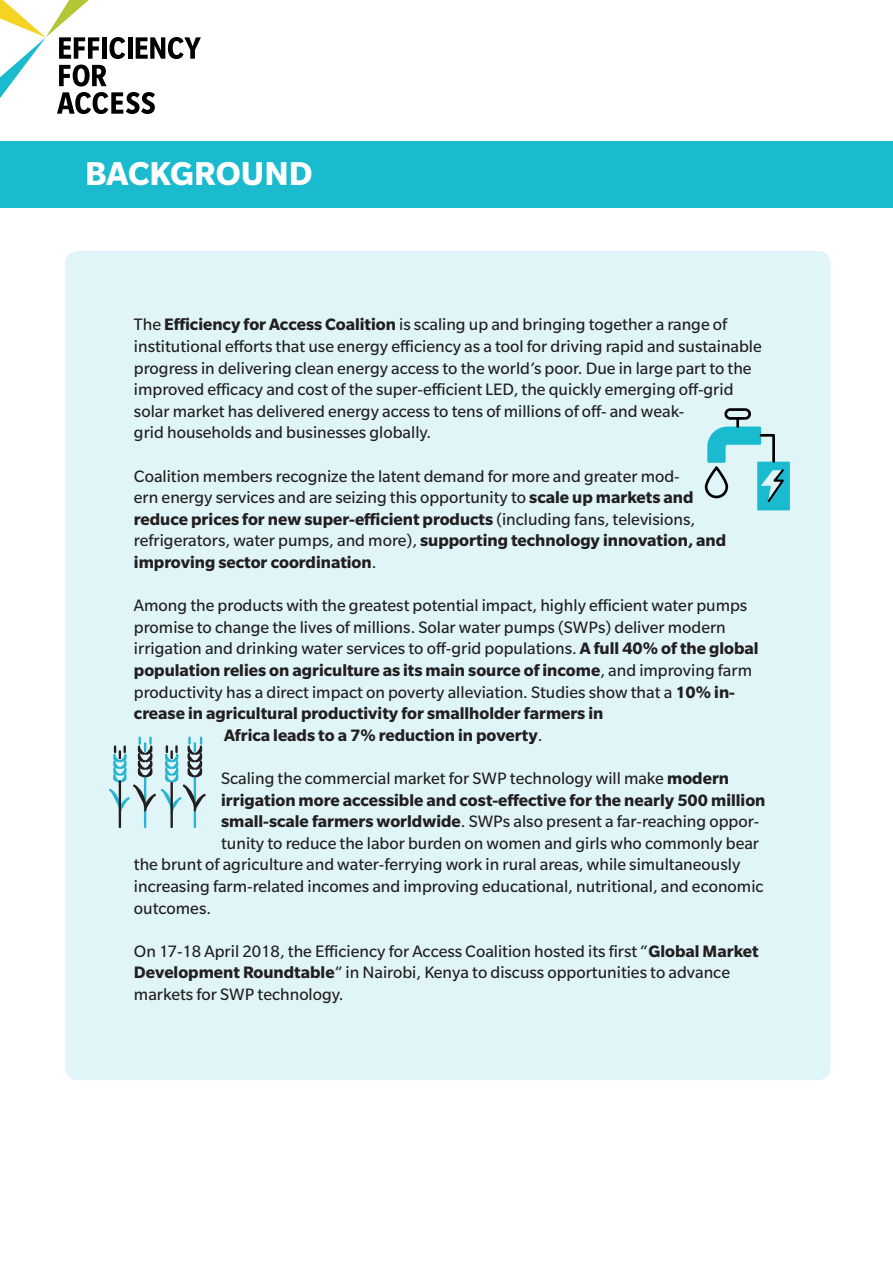
<style>
.page{position:relative;width:893px;height:1263px;background:#fff}
.page>*{position:absolute;margin:0;border:0;box-sizing:border-box;transform-origin:0 0}
.t1{font:700 36px "Slate Std";color:#fff}
.t2{font:18px/21.6px "Slate Std";color:#231f20}
.t3{font:700 18px "Slate Std";color:#231f20}
.s1{font-weight:700}
.s2{font-weight:400}
</style>
<div class="page">
<div style="left:65px;top:251px;width:766px;height:829px;background:#dff5f8;border-radius:13px"></div>
<div style="left:0;top:141px;width:893px;height:67px;background:#1abacf"></div>
<svg style="left:0;top:0;width:201px;height:114px"></svg>
<div style="left:724px;top:408px;width:27px;height:12px;border:3px solid #000001;border-radius:4px"></div>
<svg style="left:705px;top:416px;width:85px;height:94px"></svg>
<hr style="left:144px;top:776px;width:2px;height:51px;background:#29b5cf">
<hr style="left:194px;top:777px;width:2px;height:50px;background:#29b5cf">
<svg style="left:109px;top:738px;width:97px;height:77px"></svg>
<hr style="left:171px;top:783px;width:2px;height:44px;background:#231f20">
<hr style="left:119px;top:781px;width:2px;height:46px;background:#231f20">
<p class="t1" style="left:85px;top:154px;width:229px">BACKGROUND</p>
<p class="t2" style="left:134px;top:314px;width:595px">The <span class="s1">Efficiency for Access Coalition</span> is scaling up and bringing together a range of</p>
<p class="t2" style="left:134px;top:335px;width:629px">institutional efforts that use energy efficiency as a tool for driving rapid and sustainable progress in delivering clean energy access to the world’s poor. Due in large part to the improved efficacy and cost of the super-efficient LED, the quickly emerging off-grid</p>
<p class="t2" style="left:134px;top:400px;width:552px">solar market has delivered energy access to tens of millions of off- and weak&shy;grid households and businesses globally.</p>
<p class="t2" style="left:134px;top:465px;width:594px">Coalition members recognize the latent demand for more and greater mod-<br>ern energy services and are seizing this opportunity to <span class="s1">scale up markets and reduce prices for new super-efficient products</span> (including fans, televisions, refrigerators, water pumps, and more), <span class="s1">supporting technology innovation, and improving sector coordination</span>.</p>
<p class="t2" style="left:134px;top:594px;width:626px">Among the products with the greatest potential impact, highly efficient water pumps promise to change the lives of millions. Solar water pumps (SWPs) deliver modern irrigation and drinking water services to off-grid populations. <span class="s1">A full 40% of the global population relies on agriculture as its main source of income</span>, and improving farm productivity has a direct impact on poverty alleviation. Studies show that a <span class="s1">10% in&shy;crease in agricultural productivity for smallholder farmers in</span></p>
<p class="t3" style="left:224px;top:725px;width:320px">Africa leads to a 7% reduction in poverty<span class="s2">.</span></p>
<p class="t2" style="left:221px;top:767px;width:510px">Scaling the commercial market for SWP technology will make <span class="s1">modern</span></p>
<p class="t3" style="left:221px;top:790px;width:546px">irrigation more accessible and cost-effective for the nearly 500 million</p>
<p class="t2" style="left:221px;top:810px;width:540px"><span class="s1">small-scale farmers worldwide</span>. SWPs also present a far-reaching oppor-</p>
<p class="t2" style="left:221px;top:832px;width:539px">tunity to reduce the labor burden on women and girls who commonly bear</p>
<p class="t2" style="left:134px;top:854px;width:608px">the brunt of agriculture and water-ferrying work in rural areas, while simultaneously</p>
<p class="t2" style="left:134px;top:875px;width:631px">increasing farm-related incomes and improving educational, nutritional, and economic</p>
<p class="t2" style="left:134px;top:897px;width:79px">outcomes.</p>
<p class="t2" style="left:134px;top:940px;width:626px">On 17-18 April 2018, the Efficiency for Access Coalition hosted its first “<span class="s1">Global Market<br>Development Roundtable</span>” in Nairobi, Kenya to discuss opportunities to advance markets for SWP technology.</p>
</div>
